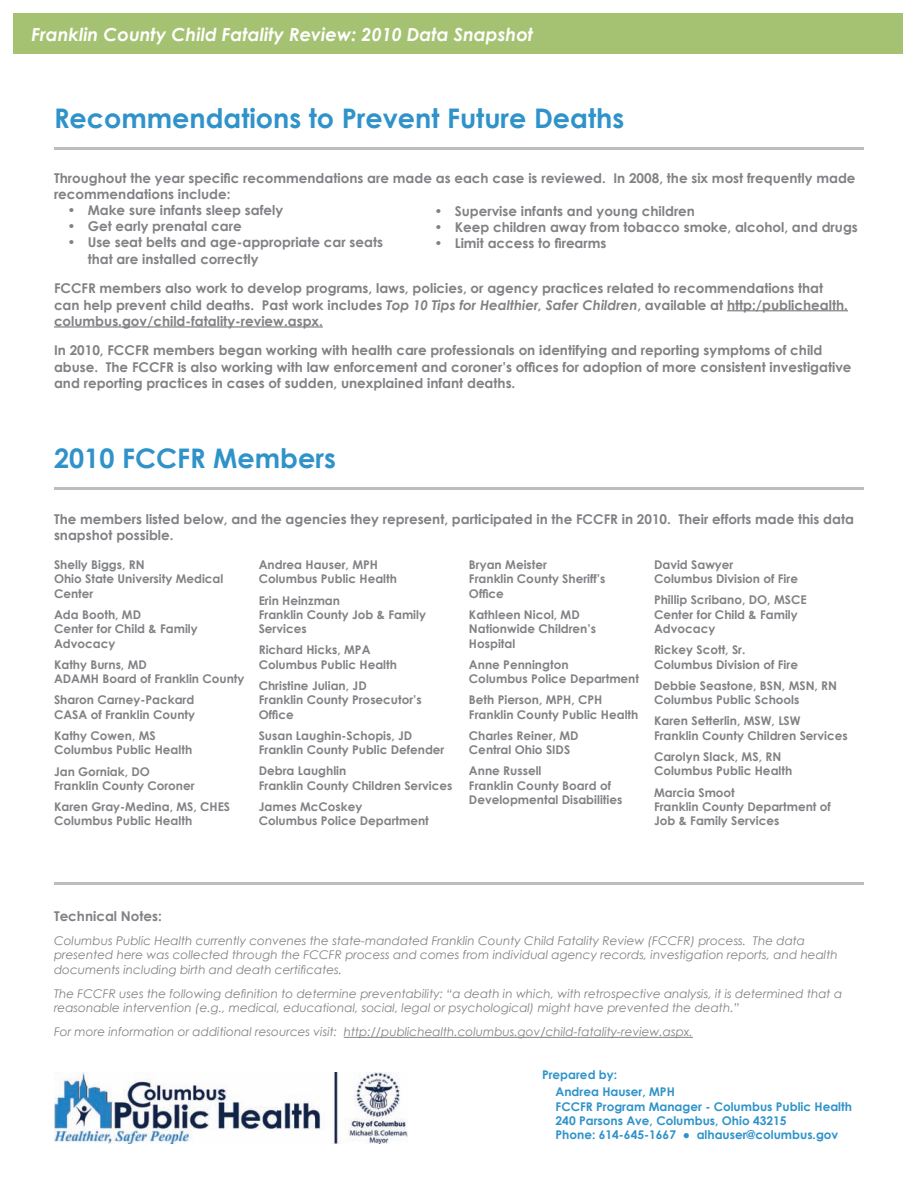
<style>
.page{position:relative;width:918px;height:1188px;background:#fff}
.page>*{position:absolute;margin:0;border:0;box-sizing:border-box;transform-origin:0 0}
.t1{font:700 27px "Century Gothic";color:#2f93ca}
.t2{font:italic 700 18px "Century Gothic";color:#fff}
.t3{font:700 13.5px/16.2px "Century Gothic";color:#808285}
.t4{font:700 12px/14.4px "Century Gothic";color:#808285}
.t5{font:italic 12px/14.4px "Century Gothic";color:#808285}
.t6{font:700 12px/14.4px "Century Gothic";color:#2f93ca}
.s1{font-style:italic}
</style>
<div class="page">
<div style="left:14px;top:14px;width:889px;height:40px;background:#a5c272"></div>
<hr style="left:54px;top:147px;width:810px;height:2px;background:#bcbdc0">
<hr style="left:727px;top:310px;width:121px;height:1px;background:#808285">
<hr style="left:54px;top:326px;width:269px;height:2px;background:#808285">
<hr style="left:344px;top:1037px;width:349px;height:1px;background:#808285">
<img style="left:54px;top:1072px;width:353px;height:72px">
<hr style="left:54px;top:487px;width:810px;height:2px;background:#bcbdc0">
<hr style="left:54px;top:882px;width:810px;height:3px;background:#bcbdc0">
<h2 class="t2" style="left:32px;top:21px;width:503px">Franklin County Child Fatality Review: 2010 Data Snapshot</h2>
<h1 class="t1" style="left:54px;top:98px;width:572px">Recommendations to Prevent Future Deaths</h1>
<p class="t3" style="left:54px;top:169px;width:803px">Throughout the year specific recommendations are made as each case is reviewed. In 2008, the six most frequently made recommendations include:</p>
<p class="t3" style="left:68px;top:201px;width:217px">• Make sure infants sleep safely</p>
<p class="t3" style="left:68px;top:218px;width:176px">• Get early prenatal care</p>
<p class="t3" style="left:88px;top:234px;width:297px;text-indent:-20px">• Use seat belts and age-appropriate car seats that are installed correctly</p>
<p class="t3" style="left:54px;top:280px;width:796px">FCCFR members also work to develop programs, laws, policies, or agency practices related to recommendations that can help prevent child deaths. Past work includes <span class="s1">Top 10 Tips for Healthier, Safer Children</span>, available at http:/publichealth. columbus.gov/child-fatality-review.aspx.</p>
<p class="t3" style="left:54px;top:342px;width:799px">In 2010, FCCFR members began working with health care professionals on identifying and reporting symptoms of child abuse. The FCCFR is also working with law enforcement and coroner’s offices for adoption of more consistent investigative and reporting practices in cases of sudden, unexplained infant deaths.</p>
<p class="t3" style="left:435px;top:202px;width:262px">• Supervise infants and young children</p>
<p class="t3" style="left:435px;top:218px;width:425px">• Keep children away from tobacco smoke, alcohol, and drugs</p>
<p class="t3" style="left:435px;top:234px;width:173px">• Limit access to firearms</p>
<h1 class="t1" style="left:54px;top:438px;width:283px">2010 FCCFR Members</h1>
<p class="t3" style="left:54px;top:511px;width:802px">The members listed below, and the agencies they represent, participated in the FCCFR in 2010. Their efforts made this data snapshot possible.</p>
<p class="t4" style="left:54px;top:557px;width:171px">Shelly Biggs, RN<br>Ohio State University Medical<br>Center</p>
<p class="t4" style="left:54px;top:607px;width:145px">Ada Booth, MD<br>Center for Child &amp; Family<br>Advocacy</p>
<p class="t4" style="left:54px;top:657px;width:192px">Kathy Burns, MD<br>ADAMH Board of Franklin County</p>
<p class="t4" style="left:54px;top:692px;width:143px">Sharon Carney-Packard<br>CASA of Franklin County</p>
<p class="t4" style="left:54px;top:728px;width:140px">Kathy Cowen, MS<br>Columbus Public Health</p>
<p class="t4" style="left:54px;top:763px;width:142px">Jan Gorniak, DO<br>Franklin County Coroner</p>
<p class="t4" style="left:54px;top:799px;width:178px">Karen Gray-Medina, MS, CHES<br>Columbus Public Health</p>
<p class="t4" style="left:654px;top:557px;width:145px">David Sawyer<br>Columbus Division of Fire</p>
<p class="t4" style="left:654px;top:592px;width:154px">Phillip Scribano, DO, MSCE<br>Center for Child &amp; Family<br>Advocacy</p>
<p class="t4" style="left:654px;top:642px;width:145px">Rickey Scott, Sr.<br>Columbus Division of Fire</p>
<p class="t4" style="left:654px;top:678px;width:185px">Debbie Seastone, BSN, MSN, RN<br>Columbus Public Schools</p>
<p class="t4" style="left:654px;top:713px;width:195px">Karen Setterlin, MSW, LSW<br>Franklin County Children Services</p>
<p class="t4" style="left:654px;top:749px;width:140px">Carolyn Slack, MS, RN<br>Columbus Public Health</p>
<p class="t4" style="left:654px;top:784px;width:178px">Marcia Smoot<br>Franklin County Department of<br>Job &amp; Family Services</p>
<p class="t4" style="left:469px;top:557px;width:138px">Bryan Meister<br>Franklin County Sheriff’s<br>Office</p>
<p class="t4" style="left:469px;top:607px;width:129px">Kathleen Nicol, MD<br>Nationwide Children’s<br>Hospital</p>
<p class="t4" style="left:469px;top:657px;width:172px">Anne Pennington<br>Columbus Police Department</p>
<p class="t4" style="left:469px;top:692px;width:171px">Beth Pierson, MPH, CPH<br>Franklin County Public Health</p>
<p class="t4" style="left:469px;top:728px;width:111px">Charles Reiner, MD<br>Central Ohio SIDS</p>
<p class="t4" style="left:469px;top:763px;width:155px">Anne Russell<br>Franklin County Board of<br>Developmental Disabilities</p>
<p class="t4" style="left:259px;top:557px;width:140px">Andrea Hauser, MPH<br>Columbus Public Health</p>
<p class="t4" style="left:259px;top:592px;width:169px">Erin Heinzman<br>Franklin County Job &amp; Family<br>Services</p>
<p class="t4" style="left:259px;top:642px;width:140px">Richard Hicks, MPA<br>Columbus Public Health</p>
<p class="t4" style="left:259px;top:678px;width:165px">Christine Julian, JD<br>Franklin County Prosecutor’s<br>Office</p>
<p class="t4" style="left:259px;top:728px;width:187px">Susan Laughin-Schopis, JD<br>Franklin County Public Defender</p>
<p class="t4" style="left:259px;top:763px;width:195px">Debra Laughlin<br>Franklin County Children Services</p>
<p class="t4" style="left:259px;top:799px;width:172px">James McCoskey<br>Columbus Police Department</p>
<p class="t3" style="left:54px;top:907px;width:109px">Technical Notes:</p>
<p class="t5" style="left:54px;top:933px;width:785px">Columbus Public Health currently convenes the state-mandated Franklin County Child Fatality Review (FCCFR) process. The data presented here was collected through the FCCFR process and comes from individual agency records, investigation reports, and health documents including birth and death certificates.</p>
<p class="t5" style="left:54px;top:986px;width:790px">The FCCFR uses the following definition to determine preventability: “a death in which, with retrospective analysis, it is determined that a reasonable intervention (e.g., medical, educational, social, legal or psychological) might have prevented the death.”</p>
<p class="t5" style="left:54px;top:1024px;width:640px">For more information or additional resources visit: http://publichealth.columbus.gov/child-fatality-review.aspx.</p>
<p class="t6" style="left:556px;top:1065px;width:121px;line-height:17.7px;text-indent:-14px">Prepared by:<br>Andrea Hauser, MPH</p>
<p class="t6" style="left:556px;top:1098px;width:298px">FCCFR Program Manager - Columbus Public Health<br>240 Parsons Ave, Columbus, Ohio 43215<br>Phone: 614-645-1667 ● alhauser@columbus.gov</p>
</div>
